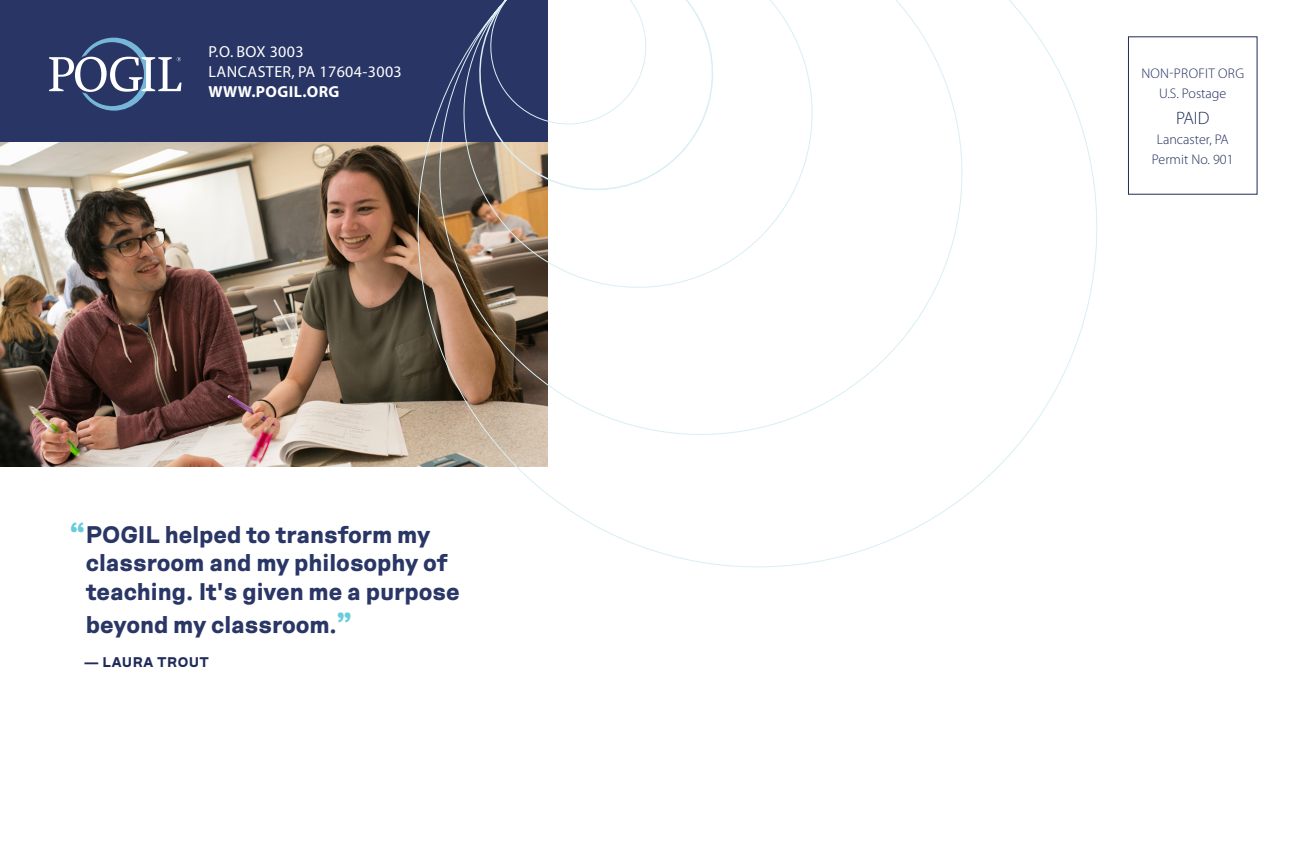
<style>
.page{position:relative;width:1296px;height:864px;background:#fff}
.page>*{position:absolute;margin:0;border:0;box-sizing:border-box;transform-origin:0 0}
.t1{font:700 24px/28.8px "Hope Sans";letter-spacing:-.005em;color:#293666}
.t2{font:300 18px "Myriad Pro";color:#1f2b5a}
.t3{font:16px "Myriad";letter-spacing:.025em;color:#fff}
.t4{font:700 16px "Myriad";letter-spacing:.025em;color:#fff}
.t5{font:300 14px/20px "Myriad Pro";color:#1f2b5a;text-align:center}
.t6{font:300 14px "Myriad Pro";letter-spacing:.02em;color:#1f2b5a}
.t7{font:700 14px "Hope Sans";letter-spacing:.04em;color:#1f2b5a}
.s1{font-family:"Lota Grotesque Alt 1";font-weight:900;font-size:27px;color:#69cbdc}
</style>
<div class="page">
<div style="left:0;top:0;width:547px;height:149px;background:#283565"></div>
<svg style="left:49px;top:38px;width:133px;height:73px"></svg>
<img style="left:0;top:142px;width:383px;height:325px">
<svg style="left:383px;top:0;width:749px;height:568px"></svg>
<p class="t3" style="left:209px;top:44px;width:97px">P.O. BOX 3003</p>
<p class="t3" style="left:209px;top:64px;width:195px">LANCASTER, PA 17604-3003</p>
<p class="t4" style="left:209px;top:83px;width:132px">WWW.POGIL.ORG</p>
<p class="t1" style="left:86px;top:520px;width:375px;text-indent:-15px"><span class="s1">“</span>POGIL helped to transform my classroom and my philosophy of teaching. It's given me a purpose</p>
<p class="t1" style="left:86px;top:610px;width:267px">beyond my classroom.<span class="s1">”</span></p>
<p class="t7" style="left:84px;top:654px;width:126px">— LAURA TROUT</p>
<p class="t6" style="left:1141px;top:66px;width:104px">NON-PROFIT ORG</p>
<p class="t5" style="left:1159px;top:83px;width:69px">U.S. Postage</p>
<p class="t2" style="left:1176px;top:108px;width:35px">PAID</p>
<p class="t5" style="left:1152px;top:129px;width:83px">Lancaster, PA<br>Permit No. 901</p>
</div>
